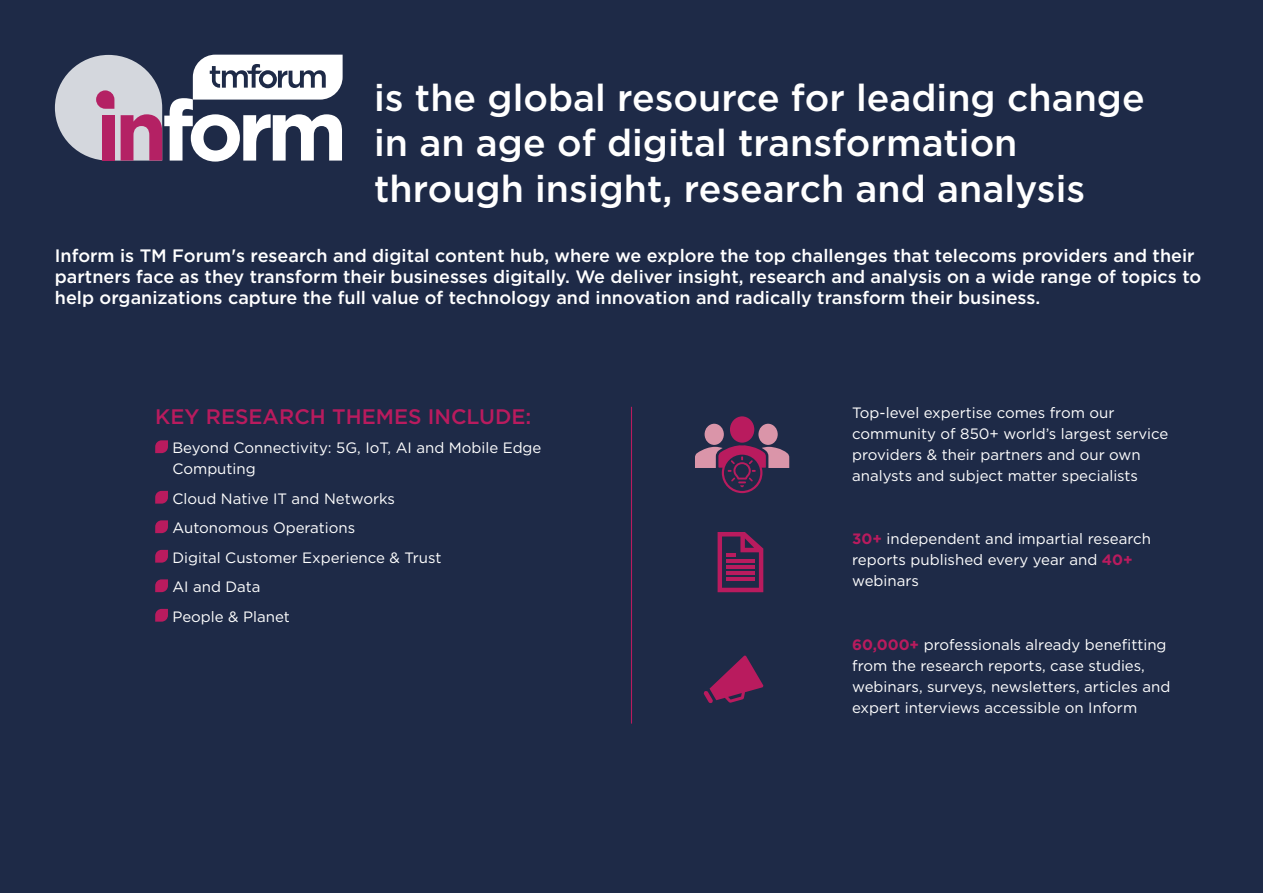
<style>
.page{position:relative;width:1263px;height:893px;background:#1e2a47}
.page>*{position:absolute;margin:0;border:0;box-sizing:border-box;transform-origin:0 0}
.t1{font:500 37.5px/45px "Gotham";color:#fff}
.t2{font:500 21px "Gotham";color:#b91b5e}
.t3{font:500 18px/21px "Gotham";color:#fff}
.t4{font:15px/21px "Gotham";color:#fff}
.s1{font-weight:700;color:#b91b5e}
</style>
<div class="page">
<hr style="left:631px;top:407px;width:1px;height:317px;background:#b91b5e">
<svg style="left:155px;top:440px;width:13px;height:13px"></svg>
<svg style="left:155px;top:491px;width:13px;height:13px"></svg>
<svg style="left:155px;top:520px;width:13px;height:13px"></svg>
<svg style="left:155px;top:550px;width:13px;height:13px"></svg>
<svg style="left:155px;top:579px;width:13px;height:13px"></svg>
<svg style="left:155px;top:609px;width:13px;height:13px"></svg>
<div style="left:705px;top:424px;width:19px;height:21px;background:#da95a9;border-radius:50%"></div>
<div style="left:758px;top:424px;width:20px;height:21px;background:#da95a9;border-radius:50%"></div>
<div style="left:729px;top:415px;width:27px;height:29px;background:#b91b5e;border-radius:50%"></div>
<div style="left:727px;top:414px;width:30px;height:31px;border:3px solid #1e2a47;border-radius:50%"></div>
<svg style="left:723px;top:454px;width:38px;height:38px"></svg>
<div style="left:722px;top:452px;width:40px;height:41px;border:2px solid #b91b5e;border-radius:50%"></div>
<svg style="left:695px;top:441px;width:94px;height:46px"></svg>
<svg style="left:718px;top:532px;width:45px;height:60px"></svg>
<hr style="left:726px;top:566px;width:28px;height:3px;background:#b91b5e">
<hr style="left:726px;top:572px;width:28px;height:3px;background:#b91b5e">
<hr style="left:726px;top:578px;width:28px;height:3px;background:#b91b5e">
<svg style="left:703px;top:655px;width:61px;height:48px"></svg>
<svg style="left:55px;top:55px;width:288px;height:107px"></svg>
<h1 class="t1" style="left:374px;top:78px;width:772px">is the global resource for leading change in an age of digital transformation through insight, research and analysis</h1>
<p class="t3" style="left:55px;top:247px;width:1148px">Inform is TM Forum's research and digital content hub, where we explore the top challenges that telecoms providers and their partners face as they transform their businesses digitally. We deliver insight, research and analysis on a wide range of topics to help organizations capture the full value of technology and innovation and radically transform their business.</p>
<h2 class="t2" style="left:155px;top:407px;width:378px">KEY RESEARCH THEMES INCLUDE:</h2>
<p class="t4" style="left:172px;top:438px;width:370px">Beyond Connectivity: 5G, IoT, AI and Mobile Edge<br>Computing</p>
<p class="t4" style="left:172px;top:484px;width:270px;line-height:29.5px">Cloud Native IT and Networks<br>Autonomous Operations<br>Digital Customer Experience &amp; Trust<br>AI and Data<br>People &amp; Planet</p>
<p class="t4" style="left:852px;top:403px;width:318px">Top-level expertise comes from our community of 850+ world’s largest service providers &amp; their partners and our own analysts and subject matter specialists</p>
<p class="t4" style="left:852px;top:529px;width:300px"><span class="s1">30+</span> independent and impartial research reports published every year and <span class="s1">40+ </span>webinars</p>
<p class="t4" style="left:852px;top:635px;width:320px"><span class="s1">60,000+</span> professionals already benefitting from the research reports, case studies, webinars, surveys, newsletters, articles and expert interviews accessible on Inform</p>
</div>
